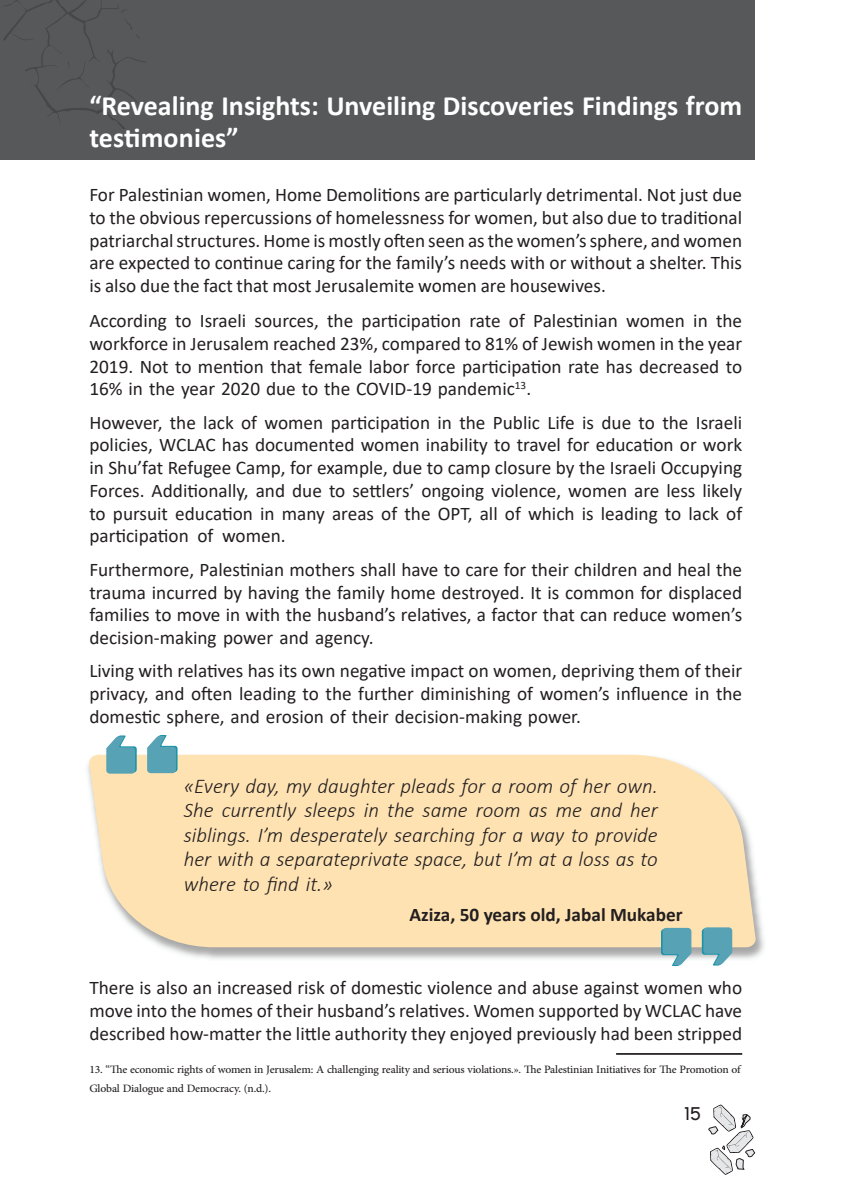
<style>
.page{position:relative;width:844px;height:1191px;background:#fff}
.page>*{position:absolute;margin:0;border:0;box-sizing:border-box;transform-origin:0 0}
.t1{font:700 28px/31.5px "Calibri";color:#fff}
.t2{font:italic 300 21px/24.5px "Calibri";color:#231f20;text-align:justify}
.t3{font:19.25px/22.8px "Calibri";color:#231f20;text-align:justify}
.t4{font:700 19.25px "Calibri";color:#231f20}
.t5{font:17.5px "Madani Arabic";color:#231f20}
.t6{font:15.75px/18.9px "Adobe Arabic";letter-spacing:-.01em;color:#231f20}
</style>
<div class="page">
<svg style="left:708px;top:1104px;width:46px;height:70px"></svg>
<img style="left:87px;top:750px;width:677px;height:216px">
<svg style="left:88px;top:754px;width:668px;height:193px;background:#fde3b6"></svg>
<svg style="left:147px;top:735px;width:30px;height:38px"></svg>
<svg style="left:106px;top:735px;width:31px;height:38px"></svg>
<svg style="left:660px;top:928px;width:31px;height:38px"></svg>
<svg style="left:701px;top:927px;width:31px;height:38px"></svg>
<div style="left:0;top:0;width:754px;height:160px;background:#57585a"></div>
<svg style="left:3px;top:0;width:143px;height:129px"></svg>
<hr style="left:616px;top:1053px;width:126px;height:1px;background:#231f20">
<h1 class="t1" style="left:89px;top:90px;width:654px">“Revealing Insights: Unveiling Discoveries Findings from testimonies”</h1>
<p class="t3" style="left:89px;top:183px;width:654px">For Palestinian women, Home Demolitions are particularly detrimental. Not just due to the obvious repercussions of homelessness for women, but also due to traditional patriarchal structures. Home is mostly often seen as the women’s sphere, and women are expected to continue caring for the family’s needs with or without a shelter. This is also due the fact that most Jerusalemite women are housewives.</p>
<p class="t3" style="left:89px;top:309px;width:654px">According to Israeli sources, the participation rate of Palestinian women in the workforce in Jerusalem reached 23%, compared to 81% of Jewish women in the year 2019. Not to mention that female labor force participation rate has decreased to 16% in the year 2020 due to the COVID-19 pandemic<sup>13</sup>.</p>
<p class="t3" style="left:89px;top:410px;width:654px">However, the lack of women participation in the Public Life is due to the Israeli policies, WCLAC has documented women inability to travel for education or work in Shu’fat Refugee Camp, for example, due to camp closure by the Israeli Occupying Forces. Additionally, and due to settlers’ ongoing violence, women are less likely to pursuit education in many areas of the OPT, all of which is leading to lack of participation of women.</p>
<p class="t3" style="left:89px;top:557px;width:654px">Furthermore, Palestinian mothers shall have to care for their children and heal the trauma incurred by having the family home destroyed. It is common for displaced families to move in with the husband’s relatives, a factor that can reduce women’s decision-making power and agency.</p>
<p class="t3" style="left:89px;top:659px;width:654px">Living with relatives has its own negative impact on women, depriving them of their privacy, and often leading to the further diminishing of women’s influence in the domestic sphere, and erosion of their decision-making power.</p>
<p class="t2" style="left:184px;top:773px;width:475px">«Every day, my daughter pleads for a room of her own.<br>She currently sleeps in the same room as me and her siblings. I’m desperately searching for a way to provide her with a separateprivate space, but I’m at a loss as to where to find it.»</p>
<p class="t4" style="left:409px;top:900px;width:274px">Aziza, 50 years old, Jabal Mukaber</p>
<p class="t3" style="left:89px;top:976px;width:654px">There is also an increased risk of domestic violence and abuse against women who move into the homes of their husband’s relatives. Women supported by WCLAC have described how-matter the little authority they enjoyed previously had been stripped</p>
<p class="t6" style="left:89px;top:1058px;width:652px">13. “The economic rights of women in Jerusalem: A challenging reality and serious violations.». The Palestinian Initiatives for The Promotion of<br>Global Dialogue and Democracy. (n.d.).</p>
<p class="t5" style="left:684px;top:1099px;width:18px">15</p>
</div>
